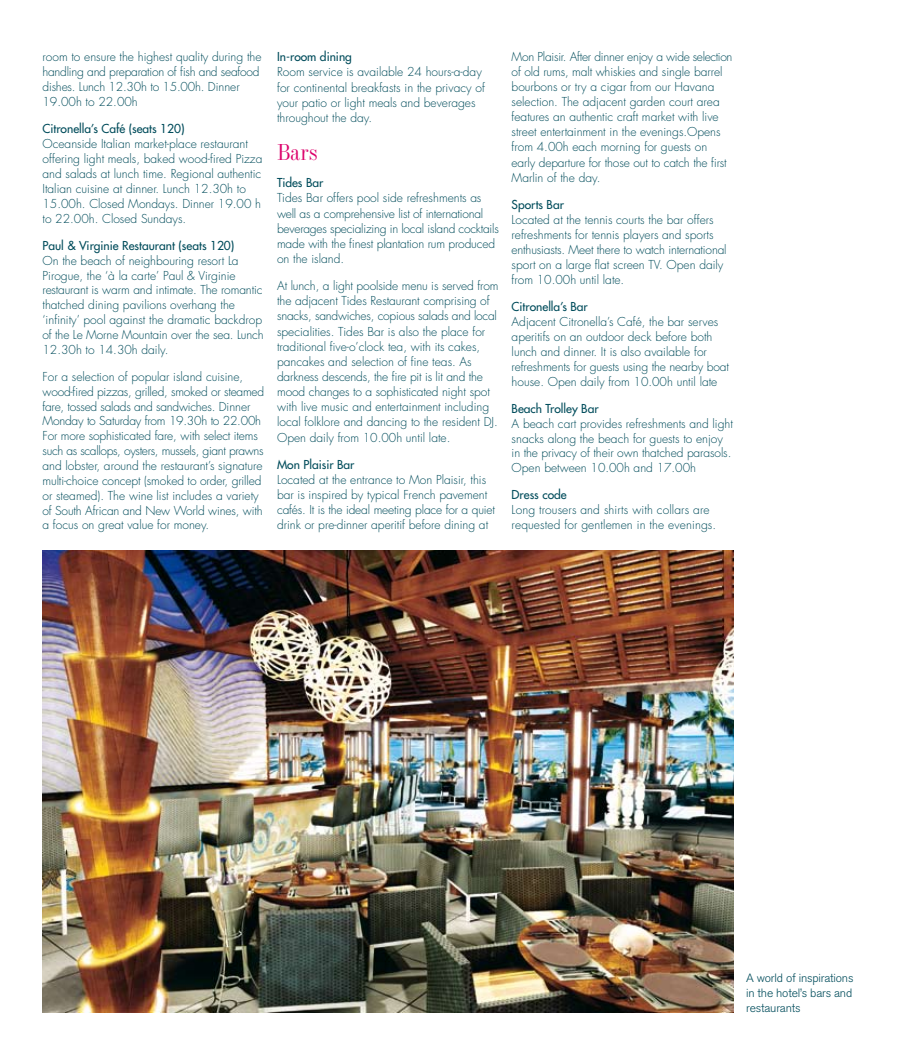
<style>
.page{position:relative;width:906px;height:1055px;background:#fff}
.page>*{position:absolute;margin:0;border:0;box-sizing:border-box;transform-origin:0 0}
.t1{font:22.5px "Industrial 736 BT";color:#dc006b}
.t2{font:300 12px/14.9px "Futura";color:#004c5b}
.t3{font:300 12px/15.1px "Futura";letter-spacing:-.02em;color:#004c5b}
.t4{font:12px "Futura";color:#004c5b}
.t5{font:300 12px/15px "Akzidenz Grotesk BE";letter-spacing:-.015em;color:#004c5b;text-align:justify}
</style>
<div class="page">
<img style="left:43px;top:550px;width:690px;height:462px">
<p class="t2" style="left:43px;top:50px;width:220px">room to ensure the highest quality during the handling and preparation of fish and seafood dishes. Lunch 12.30h to 15.00h. Dinner 19.00h to 22.00h</p>
<p class="t4" style="left:43px;top:121px;width:144px">Citronella’s Café (seats 120)</p>
<p class="t2" style="left:43px;top:136px;width:221px">Oceanside Italian market-place restaurant offering light meals, baked wood-fired Pizza and salads at lunch time. Regional authentic Italian cuisine at dinner. Lunch 12.30h to 15.00h. Closed Mondays. Dinner 19.00 h to 22.00h. Closed Sundays.</p>
<p class="t4" style="left:43px;top:237px;width:193px">Paul &amp; Virginie Restaurant (seats 120)</p>
<p class="t2" style="left:43px;top:253px;width:222px">On the beach of neighbouring resort La Pirogue, the ‘à la carte’ Paul &amp; Virginie restaurant is warm and intimate. The romantic thatched dining pavilions overhang the ‘infinity’ pool against the dramatic backdrop of the Le Morne Mountain over the sea. Lunch 12.30h to 14.30h daily.</p>
<p class="t2" style="left:43px;top:369px;width:223px">For a selection of popular island cuisine, wood-fired pizzas, grilled, smoked or steamed fare, tossed salads and sandwiches. Dinner Monday to Saturday from 19.30h to 22.00h For more sophisticated fare, with select items such as scallops, oysters, mussels, giant prawns and lobster, around the restaurant’s signature multi-choice concept (smoked to order, grilled or steamed). The wine list includes a variety of South African and New World wines, with a focus on great value for money.</p>
<p class="t4" style="left:277px;top:49px;width:76px">In-room dining</p>
<p class="t2" style="left:277px;top:65px;width:209px">Room service is available 24 hours-a-day for continental breakfasts in the privacy of your patio or light meals and beverages throughout the day.</p>
<h1 class="t1" style="left:277px;top:138px;width:42px">Bars</h1>
<p class="t4" style="left:277px;top:175px;width:48px">Tides Bar</p>
<p class="t3" style="left:277px;top:191px;width:223px">Tides Bar offers pool side refreshments as well as a comprehensive list of international beverages specializing in local island cocktails made with the finest plantation rum produced on the island.</p>
<p class="t2" style="left:277px;top:278px;width:223px">At lunch, a light poolside menu is served from the adjacent Tides Restaurant comprising of snacks, sandwiches, copious salads and local specialities. Tides Bar is also the place for traditional five-o’clock tea, with its cakes, pancakes and selection of fine teas. As darkness descends, the fire pit is lit and the mood changes to a sophisticated night spot with live music and entertainment including local folklore and dancing to the resident DJ.<br>Open daily from 10.00h until late.</p>
<p class="t4" style="left:277px;top:456px;width:79px">Mon Plaisir Bar</p>
<p class="t2" style="left:277px;top:472px;width:219px">Located at the entrance to Mon Plaisir, this bar is inspired by typical French pavement cafés. It is the ideal meeting place for a quiet drink or pre-dinner aperitif before dining at</p>
<p class="t2" style="left:511px;top:50px;width:222px">Mon Plaisir. After dinner enjoy a wide selection of old rums, malt whiskies and single barrel bourbons or try a cigar from our Havana selection. The adjacent garden court area features an authentic craft market with live street entertainment in the evenings.Opens from 4.00h each morning for guests on early departure for those out to catch the first Marlin of the day.</p>
<p class="t4" style="left:511px;top:196px;width:54px">Sports Bar</p>
<p class="t2" style="left:511px;top:212px;width:216px">Located at the tennis courts the bar offers refreshments for tennis players and sports enthusiasts. Meet there to watch international sport on a large flat screen TV. Open daily from 10.00h until late.</p>
<p class="t4" style="left:511px;top:298px;width:78px">Citronella’s Bar</p>
<p class="t2" style="left:511px;top:314px;width:219px">Adjacent Citronella’s Café, the bar serves aperitifs on an outdoor deck before both lunch and dinner. It is also available for refreshments for guests using the nearby boat house. Open daily from 10.00h until late</p>
<p class="t4" style="left:511px;top:400px;width:88px">Beach Trolley Bar</p>
<p class="t2" style="left:511px;top:416px;width:223px">A beach cart provides refreshments and light snacks along the beach for guests to enjoy in the privacy of their own thatched parasols.<br>Open between 10.00h and 17.00h</p>
<p class="t4" style="left:511px;top:487px;width:57px">Dress code</p>
<p class="t2" style="left:511px;top:502px;width:206px">Long trousers and shirts with collars are requested for gentlemen in the evenings.</p>
<p class="t5" style="left:746px;top:971px;width:109px">A world of inspirations in the hotel’s bars and restaurants</p>
</div>
